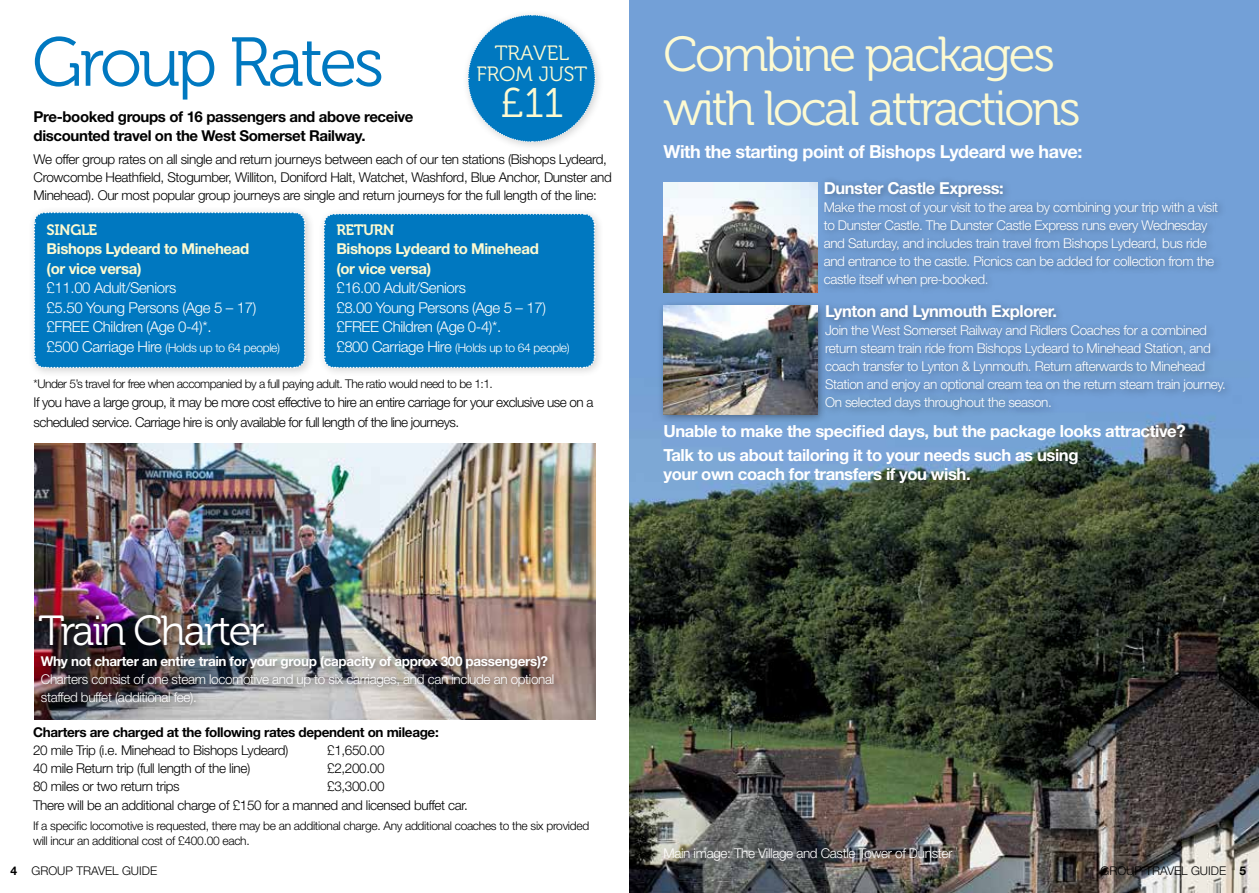
<style>
.page{position:relative;width:1259px;height:893px;background:#fff}
.page>*{position:absolute;margin:0;border:0;box-sizing:border-box;transform-origin:0 0}
.t1{font:69px "Museo 300";letter-spacing:-.05em;color:#0078c0}
.t2{font:49.05px/54px "Museo 300";letter-spacing:-.05em;color:#fdfad1}
.t3{font:42px "Museo 300";letter-spacing:-.05em;color:#fff}
.t4{font:41.25px "Museo 300";color:#fdfad1}
.t5{font:20.7px/20.7px "Museo 300";color:#fdfad1;text-align:center}
.t6{font:700 18px "Helvetica Neue LT Std";letter-spacing:-.025em;color:#fff}
.t7{font:700 16.65px/23.7px "Helvetica Neue LT Std";letter-spacing:-.025em;color:#fff}
.t8{font:700 16.5px "Helvetica Neue LT Std";letter-spacing:-.025em;color:#fff}
.t9{font:300 15px/19.5px "Helvetica Neue LT Std";letter-spacing:-.025em;color:#fff}
.t10{font:700 15px "Helvetica Neue LT Std";letter-spacing:-.025em;color:#000}
.t11{font:700 15px/19.5px "Helvetica Neue LT Std";letter-spacing:-.025em;color:#fdfad1}
.t12{font:15px "Museo 700";letter-spacing:-.025em;color:#fdfad1}
.t13{font:300 13.5px/18px "Helvetica Neue LT Std";letter-spacing:-.025em;color:#fff}
.t14{font:300 13.5px/18px "Helvetica Neue LT Std";letter-spacing:-.025em;color:#000}
.t15{font:700 13.5px "Helvetica Neue LT Std";letter-spacing:-.025em;color:#fff}
.t16{font:700 13.5px "Helvetica Neue LT Std";letter-spacing:-.025em;color:#000}
.t17{font:300 12px/15px "Helvetica Neue LT Std";letter-spacing:-.025em;color:#000}
.t18{font:300 12px "Helvetica Neue LT Std";letter-spacing:-.025em;color:#fff}
.t19{font:300 12px "Helvetica Neue LT Std";color:#000}
.s1{font-size:15px}
.s2{font-weight:700}
</style>
<div class="page">
<img style="left:629px;top:0;width:630px;height:893px">
<div style="left:28px;top:206px;width:287px;height:172px;background:#000;opacity:.18"></div>
<div style="left:33px;top:211px;width:273px;height:158px;background:#0078c0"></div>
<svg style="left:467px;top:14px;width:129px;height:129px"></svg>
<div style="left:318px;top:207px;width:286px;height:171px;background:#000;opacity:.18"></div>
<div style="left:322px;top:212px;width:274px;height:157px;background:#0078c0"></div>
<div style="left:820px;top:299px;width:414px;height:121px;background:#000;opacity:.4"></div>
<div style="left:657px;top:300px;width:170px;height:124px;background:#000;opacity:.4"></div>
<img style="left:663px;top:306px;width:154px;height:108px">
<img style="left:663px;top:182px;width:154px;height:111px">
<div style="left:818px;top:176px;width:408px;height:120px;background:#000;opacity:.4"></div>
<img style="left:34px;top:443px;width:561px;height:277px">
<div style="left:33px;top:608px;width:241px;height:47px;background:#000;opacity:.4"></div>
<div style="left:35px;top:651px;width:528px;height:62px;background:#000;opacity:.73"></div>
<h1 class="t1" style="left:32px;top:25px;width:353px">Group Rates</h1>
<h3 class="t5" style="left:476px;top:43px;width:112px">TRAVEL<br>FROM JUST</h3>
<p class="t10" style="left:34px;top:107px;width:381px">Pre-booked groups of 16 passengers and above receive</p>
<h3 class="t4" style="left:500px;top:81px;width:65px">£11</h3>
<p class="t10" style="left:34px;top:127px;width:333px">discounted travel on the West Somerset Railway.</p>
<p class="t14" style="left:34px;top:150px;width:580px">We offer group rates on all single and return journeys between each of our ten stations (Bishops Lydeard,<br>Crowcombe Heathfield, Stogumber, Williton, Doniford Halt, Watchet, Washford, Blue Anchor, Dunster and<br>Minehead). Our most popular group journeys are single and return journeys for the full length of the line:</p>
<p class="t12" style="left:47px;top:221px;width:52px">SINGLE</p>
<p class="t11" style="left:47px;top:239px;width:204px">Bishops Lydeard to Minehead (or vice versa)</p>
<p class="t9" style="left:47px;top:278px;width:211px">£11.00 Adult/Seniors<br>£5.50 Young Persons (Age 5 – 17) £FREE Children (Age 0-4)*.</p>
<p class="t18" style="left:47px;top:340px;width:235px"><span class="s1">£500 Carriage Hire</span> (Holds up to 64 people)</p>
<p class="t12" style="left:336px;top:221px;width:60px">RETURN</p>
<p class="t11" style="left:336px;top:239px;width:204px">Bishops Lydeard to Minehead (or vice versa)</p>
<p class="t9" style="left:336px;top:278px;width:211px">£16.00 Adult/Seniors<br>£8.00 Young Persons (Age 5 – 17) £FREE Children (Age 0-4)*.</p>
<p class="t18" style="left:336px;top:340px;width:235px"><span class="s1">£800 Carriage Hire</span> (Holds up to 64 people)</p>
<p class="t17" style="left:34px;top:376px;width:461px">*Under 5’s travel for free when accompanied by a full paying adult. The ratio would need to be 1:1.</p>
<p class="t14" style="left:34px;top:392px;width:561px;line-height:19.5px">If you have a large group, it may be more cost effective to hire an entire carriage for your exclusive use on a scheduled service. Carriage hire is only available for full length of the line journeys.</p>
<h2 class="t2" style="left:663px;top:28px;width:419px">Combine packages with local attractions</h2>
<h3 class="t6" style="left:663px;top:140px;width:420px">With the starting point of Bishops Lydeard we have:</h3>
<p class="t8" style="left:823px;top:178px;width:182px">Dunster Castle Express:</p>
<p class="t13" style="left:823px;top:198px;width:396px">Make the most of your visit to the area by combining your trip with a visit to Dunster Castle. The Dunster Castle Express runs every Wednesday and Saturday, and includes train travel from Bishops Lydeard, bus ride and entrance to the castle. Picnics can be added for collection from the castle itself when pre-booked.</p>
<p class="t8" style="left:825px;top:301px;width:233px">Lynton and Lynmouth Explorer.</p>
<p class="t13" style="left:825px;top:321px;width:402px">Join the West Somerset Railway and Ridlers Coaches for a combined return steam train ride from Bishops Lydeard to Minehead Station, and coach transfer to Lynton &amp; Lynmouth. Return afterwards to Minehead Station and enjoy an optional cream tea on the return steam train journey.<br>On selected days throughout the season.</p>
<p class="t7" style="left:663px;top:419px;width:524px">Unable to make the specified days, but the package looks attractive?<br>Talk to us about tailoring it to your needs such as using</p>
<p class="t7" style="left:663px;top:462px;width:309px">your own coach for transfers if you wish.</p>
<h3 class="t3" style="left:38px;top:608px;width:228px">Train Charter</h3>
<p class="t15" style="left:41px;top:652px;width:509px">Why not charter an entire train for your group (capacity of approx 300 passengers)?</p>
<p class="t13" style="left:41px;top:670px;width:515px">Charters consist of one steam locomotive and up to six carriages, and can include an optional staffed buffet (additional fee).</p>
<p class="t16" style="left:33px;top:724px;width:407px">Charters are charged at the following rates dependent on mileage:</p>
<p class="t14" style="left:33px;top:741px;width:257px">20 mile Trip (i.e. Minehead to Bishops Lydeard)</p>
<p class="t14" style="left:327px;top:741px;width:59px">£1,650.00</p>
<p class="t14" style="left:33px;top:759px;width:219px">40 mile Return trip (full length of the line)</p>
<p class="t14" style="left:327px;top:759px;width:59px">£2,200.00</p>
<p class="t14" style="left:33px;top:777px;width:148px">80 miles or two return trips</p>
<p class="t14" style="left:33px;top:776px;width:436px;line-height:19.5px;text-indent:294px">£3,300.00<br>There will be an additional charge of £150 for a manned and licensed buffet car.</p>
<p class="t17" style="left:33px;top:818px;width:557px">If a specific locomotive is requested, there may be an additional charge. Any additional coaches to the six provided will incur an additional cost of £400.00 each.</p>
<p class="t13" style="left:663px;top:844px;width:290px">Main image: The Village and Castle Tower of Dunster</p>
<p class="t19" style="left:10px;top:863px;width:148px"><span class="s2">4</span> GROUP TRAVEL GUIDE</p>
<p class="t19" style="left:1100px;top:863px;width:147px">GROUP TRAVEL GUIDE <span class="s2">5</span></p>
</div>
